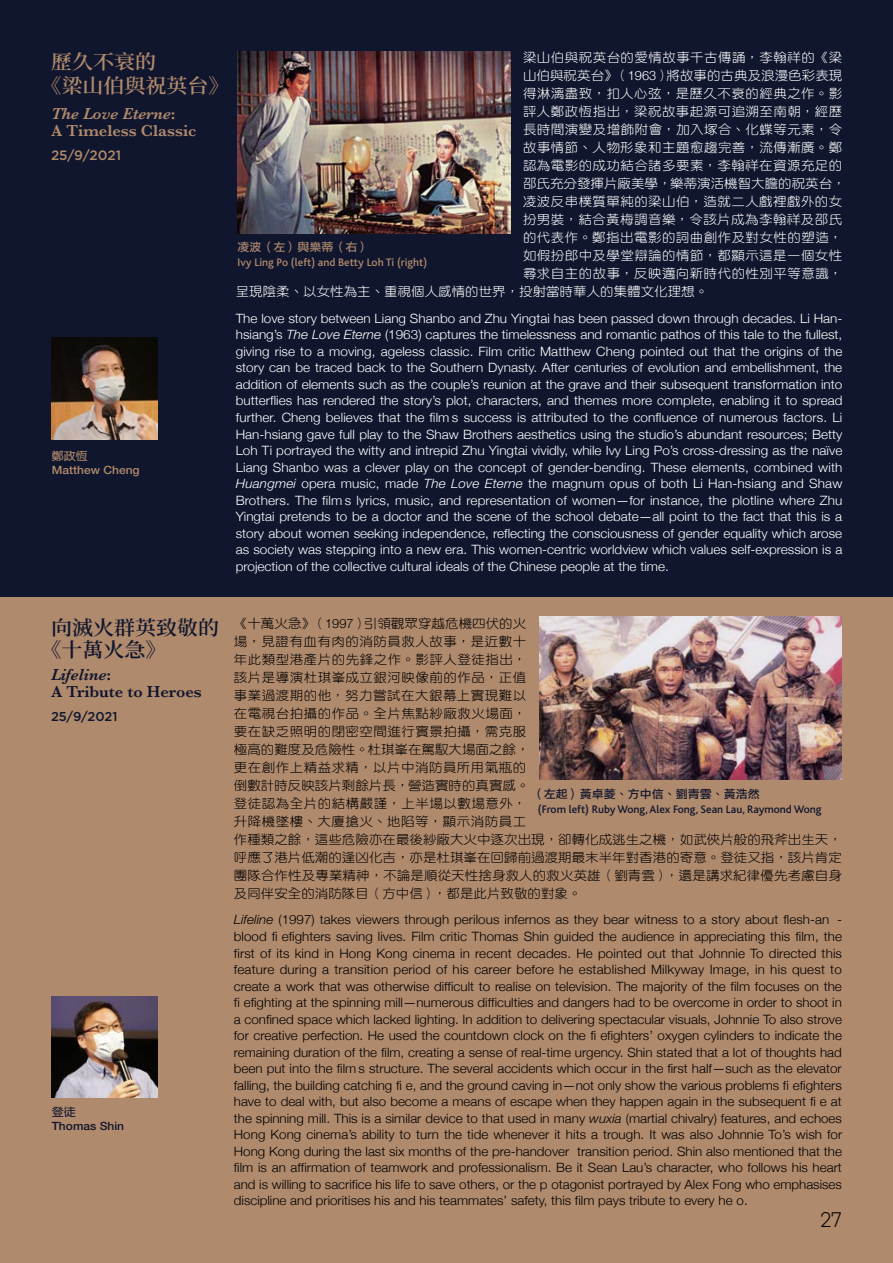
<style>
.page{position:relative;width:893px;height:1263px;background:#b08a6d}
.page>*{position:absolute;margin:0;border:0;box-sizing:border-box;transform-origin:0 0}
.t1{font:300 21px "Brutal Type";color:#000}
.t2{font:600 19.95px/24px "Source Han Serif TC";color:#b08a6d;scale:1.05 1}
.t3{font:600 19.95px/22.5px "Source Han Serif TC";color:#10162d;scale:1.05 1}
.t4{font:600 16.5px/17.2px "Baskerville";color:#b08a6d}
.t5{font:600 16.5px/17.2px "Baskerville";color:#10162d}
.t6{font:500 13.5px "Gotham";color:#b08a6d}
.t7{font:300 12.9px/16.5px "Helvetica Neue";color:#000;text-align:justify;scale:1.04 1}
.t8{font:300 12.9px/16.5px "Helvetica Neue";color:#fff;text-align:justify;scale:1.05 1}
.t9{font:12.9px/18px "DF Yuan Std W3";letter-spacing:.005em;color:#000;scale:1.05 1}
.t10{font:12.9px/18px "DF Yuan Std W3";letter-spacing:.03em;color:#fff;scale:1.05 1}
.t11{font:12.9px "DF Yuan Std W3";color:#fff;scale:1.05 1}
.t12{font:500 12.9px "Gotham";color:#10162d}
.t13{font:500 11.4px "Bliss";color:#10162d}
.t14{font:500 11.4px "Bliss";color:#b08a6d}
.t15{font:11.4px "DF Li Hei Std W5";color:#10162d;scale:1.05 1}
.t16{font:500 11.4px "Helvetica Neue";color:#b08a6d;scale:1.05 1}
.t17{font:11.4px "DF Li Hei Std W5";color:#b08a6d;scale:1.05 1}
.t18{font:500 11.4px "Helvetica Neue";color:#10162d;scale:1.05 1}
.t19{font:11.4px "DF Yuan Std W7";color:#b08a6d;scale:1.05 1}
.t20{font:11.4px "DF Yuan Std W7";color:#10162d;scale:1.05 1}
.s1{font-style:italic}
.s2{font-family:"Helvetica Neue";font-weight:300}
</style>
<div class="page">
<div style="left:0;top:0;width:893px;height:596px;background:#10162d"></div>
<img style="left:52px;top:338px;width:106px;height:101px">
<img style="left:52px;top:996px;width:106px;height:102px">
<img style="left:238px;top:51px;width:272px;height:182px">
<img style="left:539px;top:617px;width:303px;height:163px">
<p class="t2" style="left:41px;top:50px;width:181px;text-indent:10px">歷久不衰的<br>《梁山伯與祝英台》</p>
<p class="t4" style="left:51px;top:104px;width:147px"><span class="s1">The Love Eterne</span>:<br>A Timeless Classic</p>
<p class="t6" style="left:51px;top:148px;width:71px">25/9/2021</p>
<p class="t19" style="left:52px;top:450px;width:36px">鄭政恆</p>
<p class="t16" style="left:52px;top:463px;width:85px">Matthew Cheng</p>
<p class="t10" style="left:523px;top:49px;width:309px">梁山伯與祝英台的愛情故事千古傳誦，李翰祥的《梁山伯與祝英台》（<span class="s2">1963</span>）將故事的古典及浪漫色彩表現得淋漓盡致，扣人心弦，是歷久不衰的經典之作。影評人鄭政恆指出，梁祝故事起源可追溯至南朝，經歷長時間演變及增飾附會，加入塚合、化蝶等元素，令故事情節、人物形象和主題愈趨完善，流傳漸廣。鄭認為電影的成功結合諸多要素，李翰祥在資源充足的邵氏充分發揮片廠美學，樂蒂演活機智大膽的祝英台，凌波反串樸質單純的梁山伯，造就二人戲裡戲外的女扮男裝，結合黃梅調音樂，令該片成為李翰祥及邵氏的代表作。鄭指出電影的詞曲創作及對女性的塑造，如假扮郎中及學堂辯論的情節，都顯示這是一個女性尋求自主的故事，反映邁向新時代的性別平等意識，</p>
<p class="t11" style="left:236px;top:285px;width:451px">呈現陰柔、以女性為主、重視個人感情的世界，投射當時華人的集體文化理想。</p>
<p class="t8" style="left:236px;top:309px;width:579px">The love story between Liang Shanbo and Zhu Yingtai has been passed down through decades. Li Han&shy;hsiang’s <span class="s1">The Love Eterne</span> (1963) captures the timelessness and romantic pathos of this tale to the fullest, giving rise to a moving, ageless classic. Film critic Matthew Cheng pointed out that the origins of the story can be traced back to the Southern Dynasty. After centuries of evolution and embellishment, the addition of elements such as the couple’s reunion at the grave and their subsequent transformation into butterflies has rendered the story’s plot, characters, and themes more complete, enabling it to spread further. Cheng believes that the flm s success is attributed to the confuence of numerous factors. Li Han-hsiang gave full play to the Shaw Brothers aesthetics using the studio’s abundant resources; Betty Loh Ti portrayed the witty and intrepid Zhu Yingtai vividly, while Ivy Ling Po’s cross-dressing as the naïve Liang Shanbo was a clever play on the concept of gender-bending. These elements, combined with <span class="s1">Huangmei</span> opera music, made <span class="s1">The Love Eterne</span> the magnum opus of both Li Han-hsiang and Shaw Brothers. The film s lyrics, music, and representation of women—for instance, the plotline where Zhu Yingtai pretends to be a doctor and the scene of the school debate—all point to the fact that this is a story about women seeking independence, reflecting the consciousness of gender equality which arose as society was stepping into a new era. This women-centric worldview which values self-expression is a projection of the collective cultural ideals of the Chinese people at the time.</p>
<p class="t17" style="left:238px;top:241px;width:127px">凌波（左）與樂蒂（右）</p>
<p class="t14" style="left:238px;top:256px;width:191px">Ivy Ling Po (left) and Betty Loh Ti (right)</p>
<p class="t3" style="left:41px;top:616px;width:171px;text-indent:10px">向滅火群英致敬的《十萬火急》</p>
<p class="t5" style="left:51px;top:665px;width:152px"><span class="s1">Lifeline</span>:<br>A Tribute to Heroes</p>
<p class="t12" style="left:51px;top:709px;width:68px">25/9/2021</p>
<p class="t20" style="left:52px;top:1106px;width:24px">登徒</p>
<p class="t18" style="left:52px;top:1119px;width:70px">Thomas Shin</p>
<p class="t9" style="left:234px;top:614px;width:581px">《十萬火急》（<span class="s2">1997</span>）引領觀眾穿越危機四伏的火<br>場，見證有血有肉的消防員救人故事，是近數十<br>年此類型港產片的先鋒之作。影評人登徒指出，<br>該片是導演杜琪峯成立銀河映像前的作品，正值<br>事業過渡期的他，努力嘗試在大銀幕上實現難以<br>在電視台拍攝的作品。全片焦點紗廠救火場面，<br>要在缺乏照明的閉密空間進行實景拍攝，需克服<br>極高的難度及危險性。杜琪峯在駕馭大場面之餘，<br>更在創作上精益求精，以片中消防員所用氣瓶的<br>倒數計時反映該片剩餘片長，營造實時的真實感。<br>登徒認為全片的結構嚴謹，上半場以數場意外，<br>升降機墜樓、大廈搶火、地陷等，顯示消防員工<br>作種類之餘，這些危險亦在最後紗廠大火中逐次出現，卻轉化成逃生之機，如武俠片般的飛斧出生天，呼應了港片低潮的逢凶化吉，亦是杜琪峯在回歸前過渡期最末半年對香港的寄意。登徒又指，該片肯定團隊合作性及專業精神，不論是順從天性捨身救人的救火英雄（劉青雲），還是講求紀律優先考慮自身及同伴安全的消防隊目（方中信），都是此片致敬的對象。</p>
<p class="t7" style="left:234px;top:911px;width:586px"><span class="s1">Lifeline</span> (1997) takes viewers through perilous infernos as they bear witness to a story about flesh-an - blood fi efighters saving lives. Film critic Thomas Shin guided the audience in appreciating this film, the first of its kind in Hong Kong cinema in recent decades. He pointed out that Johnnie To directed this feature during a transition period of his career before he established Milkyway Image, in his quest to create a work that was otherwise difficult to realise on television. The majority of the film focuses on the fi efighting at the spinning mill—numerous difficulties and dangers had to be overcome in order to shoot in a confned space which lacked lighting. In addition to delivering spectacular visuals, Johnnie To also strove for creative perfection. He used the countdown clock on the fi efighters’ oxygen cylinders to indicate the remaining duration of the film, creating a sense of real-time urgency. Shin stated that a lot of thoughts had been put into the film s structure. The several accidents which occur in the first half—such as the elevator falling, the building catching fi e, and the ground caving in—not only show the various problems fi efighters have to deal with, but also become a means of escape when they happen again in the subsequent fi e at the spinning mill. This is a similar device to that used in many <span class="s1">wuxia</span> (martial chivalry) features, and echoes Hong Kong cinema’s ability to turn the tide whenever it hits a trough. It was also Johnnie To’s wish for Hong Kong during the last six months of the pre-handover transition period. Shin also mentioned that the film is an affirmation of teamwork and professionalism. Be it Sean Lau’s character, who follows his heart and is willing to sacrifice his life to save others, or the p otagonist portrayed by Alex Fong who emphasises discipline and prioritises his and his teammates’ safety, this film pays tribute to every he o.</p>
<p class="t15" style="left:532px;top:787px;width:219px">（左起）黃卓菱、方中信、劉青雲、黃浩然</p>
<p class="t13" style="left:538px;top:803px;width:285px">(From left) Ruby Wong, Alex Fong, Sean Lau, Raymond Wong</p>
<h1 class="t1" style="left:820px;top:1207px;width:23px">27</h1>
</div>
